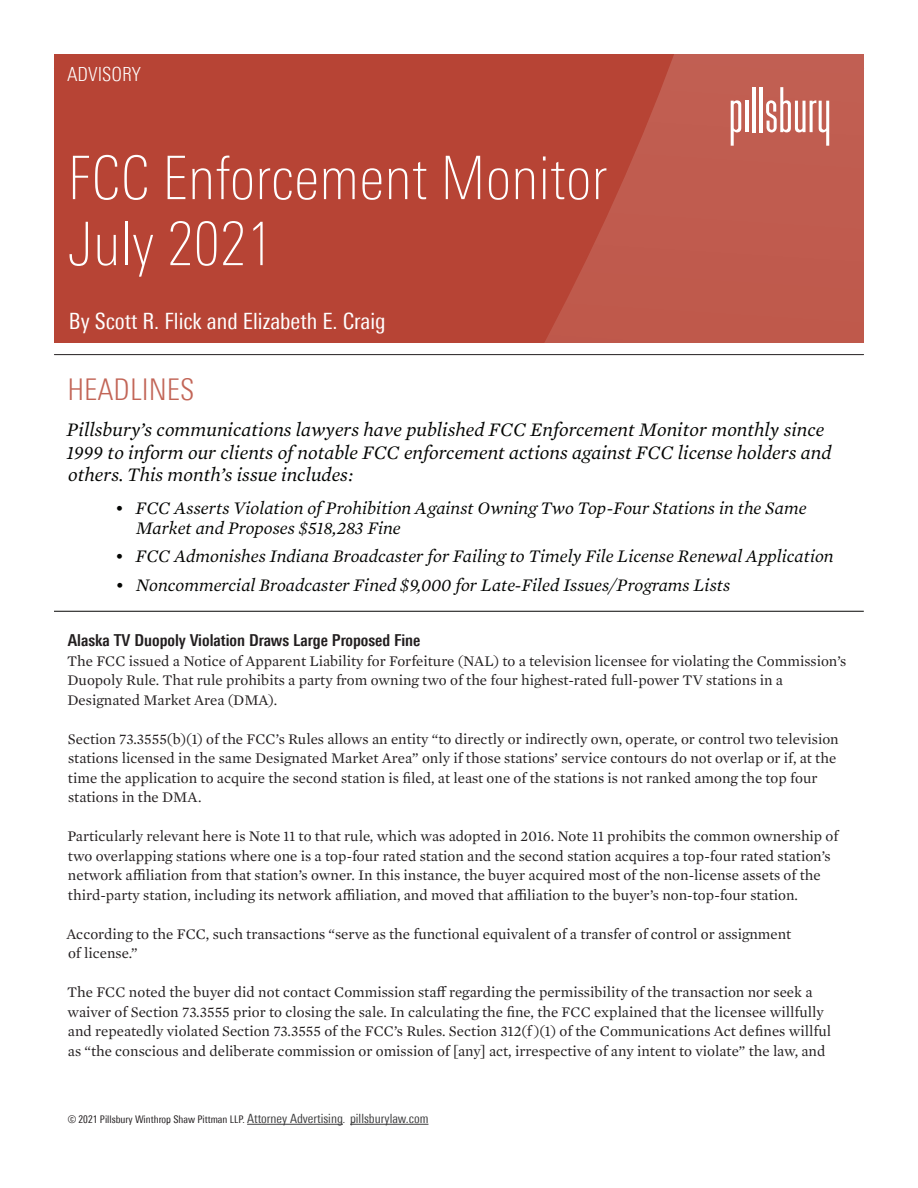
<style>
.page{position:relative;width:918px;height:1188px;background:#fff}
.page>*{position:absolute;margin:0;border:0;box-sizing:border-box;transform-origin:0 0}
.First_Page_-_Main_He{font:100 condensed 60px/66px "Univers Next Pro";color:#fff}
.Headlines_Header{font:300 condensed 30px "Univers Next Pro";color:#c26557}
.byline{font:condensed 22.5px "Univers Next Pro";color:#fff}
.Headlines_Intro_Copy{font:italic 19.5px/22.5px "Mercury Text G1";color:#040503}
.Advisory_Header{font:300 condensed 19.5px "Univers Next Pro";color:#fff}
.t1{font:italic 18px/19.5px "Mercury Text G1";color:#040503}
.Body_-_Header_1{font:700 condensed 16.5px "Univers Next Pro";color:#231f20}
.Body_-_Main{font:15px/19.5px "Mercury Text G1";color:#231f20}
.t2{font:condensed 10.5px "Univers Next Pro";color:#231f20}
.s1{font-size:12.75px;color:#3e3e3f}
</style>
<div class="page">
<hr style="left:54px;top:611px;width:810px;height:1px;background:#040503">
<hr style="left:247px;top:1124px;width:96px;height:1px;background:#3e3e3f">
<hr style="left:350px;top:1124px;width:78px;height:1px;background:#3e3e3f">
<svg style="left:54px;top:54px;width:810px;height:288px;background:#b94b3c"></svg>
<hr style="left:759px;top:87px;width:4px;height:45px;background:#fff">
<hr style="left:752px;top:87px;width:3px;height:45px;background:#fff">
<hr style="left:745px;top:101px;width:3px;height:31px;background:#fff">
<svg style="left:731px;top:100px;width:10px;height:46px"></svg>
<svg style="left:766px;top:87px;width:63px;height:59px"></svg>
<hr style="left:54px;top:354px;width:810px;height:1px;background:#231f20">
<p class="Advisory_Header" style="left:67px;top:63px;width:75px">ADVISORY</p>
<p class="First_Page_-_Main_He" style="left:68px;top:145px;width:542px">FCC Enforcement Monitor<br>July 2021</p>
<p class="byline" style="left:69px;top:308px;width:318px">By Scott R. Flick and Elizabeth E. Craig</p>
<p class="Headlines_Header" style="left:67px;top:372px;width:129px">HEADLINES</p>
<p class="Headlines_Intro_Copy" style="left:67px;top:417px;width:766px">Pillsbury’s communications lawyers have published FCC Enforcement Monitor monthly since<br>1999 to inform our clients of notable FCC enforcement actions against FCC license holders and others. This month’s issue includes:</p>
<p class="t1" style="left:136px;top:497px;width:672px;text-indent:-21px">• FCC Asserts Violation of Prohibition Against Owning Two Top-Four Stations in the Same<br>Market and Proposes $518,283 Fine</p>
<p class="t1" style="left:115px;top:545px;width:720px">• FCC Admonishes Indiana Broadcaster for Failing to Timely File License Renewal Application</p>
<p class="t1" style="left:115px;top:574px;width:616px">• Noncommercial Broadcaster Fined $9,000 for Late-Filed Issues/Programs Lists</p>
<p class="Body_-_Header_1" style="left:68px;top:631px;width:354px">Alaska TV Duopoly Violation Draws Large Proposed Fine</p>
<p class="Body_-_Main" style="left:67px;top:650px;width:781px">The FCC issued a Notice of Apparent Liability for Forfeiture (NAL) to a television licensee for violating the Commission’s<br>Duopoly Rule. That rule prohibits a party from owning two of the four highest-rated full-power TV stations in a<br>Designated Market Area (DMA).</p>
<p class="Body_-_Main" style="left:68px;top:728px;width:772px">Section 73.3555(b)(1) of the FCC’s Rules allows an entity “to directly or indirectly own, operate, or control two television stations licensed in the same Designated Market Area” only if those stations’ service contours do not overlap or if, at the time the application to acquire the second station is filed, at least one of the stations is not ranked among the top four stations in the DMA.</p>
<p class="Body_-_Main" style="left:68px;top:826px;width:772px">Particularly relevant here is Note 11 to that rule, which was adopted in 2016. Note 11 prohibits the common ownership of two overlapping stations where one is a top-four rated station and the second station acquires a top-four rated station’s network affiliation from that station’s owner. In this instance, the buyer acquired most of the non-license assets of the third-party station, including its network affiliation, and moved that affiliation to the buyer’s non-top-four station.</p>
<p class="Body_-_Main" style="left:66px;top:923px;width:726px">According to the FCC, such transactions “serve as the functional equivalent of a transfer of control or assignment of license.”</p>
<p class="Body_-_Main" style="left:67px;top:982px;width:766px">The FCC noted the buyer did not contact Commission staff regarding the permissibility of the transaction nor seek a waiver of Section 73.3555 prior to closing the sale. In calculating the fine, the FCC explained that the licensee willfully and repeatedly violated Section 73.3555 of the FCC’s Rules. Section 312(f )(1) of the Communications Act defines willful as “the conscious and deliberate commission or omission of [any] act, irrespective of any intent to violate” the law, and</p>
<p class="t2" style="left:68px;top:1113px;width:362px">© 2021 Pillsbury Winthrop Shaw Pittman LLP. <span class="s1">Attorney Advertising</span>. <span class="s1">pillsburylaw.com</span></p>
</div>
